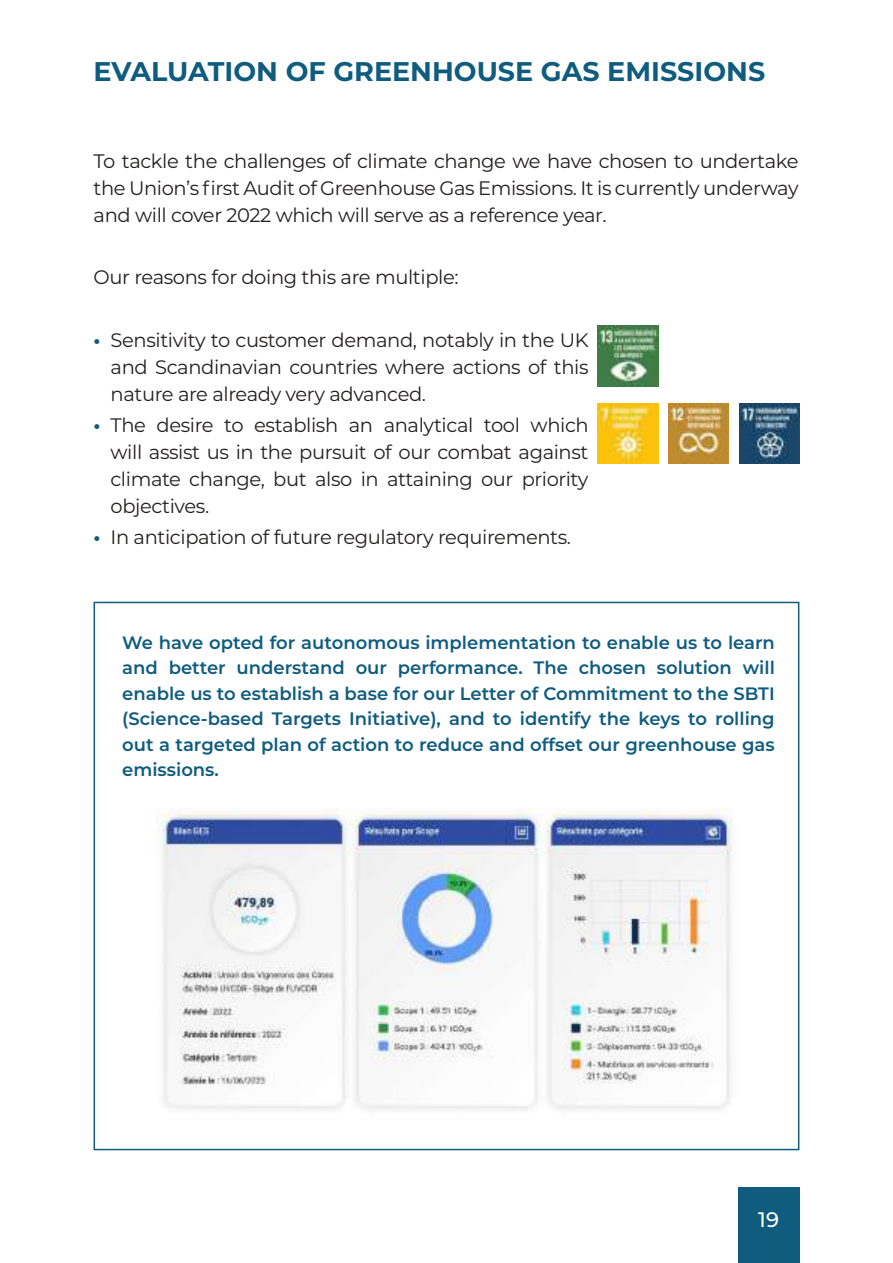
<style>
.page{position:relative;width:893px;height:1263px;background:#fff}
.page>*{position:absolute;margin:0;border:0;box-sizing:border-box;transform-origin:0 0}
.t1{font:700 27px "Montserrat";color:#0f5c7f}
.t2{font:500 21px "Montserrat";color:#fff}
.t3{font:19.5px/27px "Montserrat";letter-spacing:-.02em;color:#241f1f;text-align:justify}
.t4{font:600 18px/25.5px "Montserrat";color:#0f5c7f;text-align:justify}
.s1{font-weight:700;color:#0f5c7f}
</style>
<div class="page">
<div style="left:738px;top:1187px;width:61px;height:76px;background:#0f5c7f"></div>
<img style="left:156px;top:808px;width:577px;height:303px">
<img style="left:598px;top:403px;width:61px;height:61px">
<img style="left:668px;top:403px;width:60px;height:60px">
<img style="left:598px;top:326px;width:60px;height:60px">
<img style="left:739px;top:403px;width:61px;height:60px">
<h1 class="t1" style="left:94px;top:52px;width:673px">EVALUATION OF GREENHOUSE GAS EMISSIONS</h1>
<p class="t3" style="left:94px;top:147px;width:707px">To tackle the challenges of climate change we have chosen to undertake the Union’s first Audit of Greenhouse Gas Emissions. It is currently underway and will cover 2022 which will serve as a reference year.</p>
<p class="t3" style="left:94px;top:263px;width:366px">Our reasons for doing this are multiple:</p>
<p class="t3" style="left:111px;top:326px;width:480px;text-indent:-17px"><span class="s1">•</span> Sensitivity to customer demand, notably in the UK and Scandinavian countries where actions of this nature are already very advanced.</p>
<p class="t3" style="left:111px;top:411px;width:480px;text-indent:-17px"><span class="s1">•</span> The desire to establish an analytical tool which will assist us in the pursuit of our combat against climate change, but also in attaining our priority objectives.</p>
<p class="t3" style="left:94px;top:523px;width:479px"><span class="s1">•</span> In anticipation of future regulatory requirements.</p>
<p class="t4" style="left:122px;top:629px;width:654px">We have opted for autonomous implementation to enable us to learn and better understand our performance. The chosen solution will enable us to establish a base for our Letter of Commitment to the SBTI (Science-based Targets Initiative), and to identify the keys to rolling out a targeted plan of action to reduce and offset our greenhouse gas emissions.</p>
<p class="t2" style="left:758px;top:1205px;width:22px">19</p>
</div>
